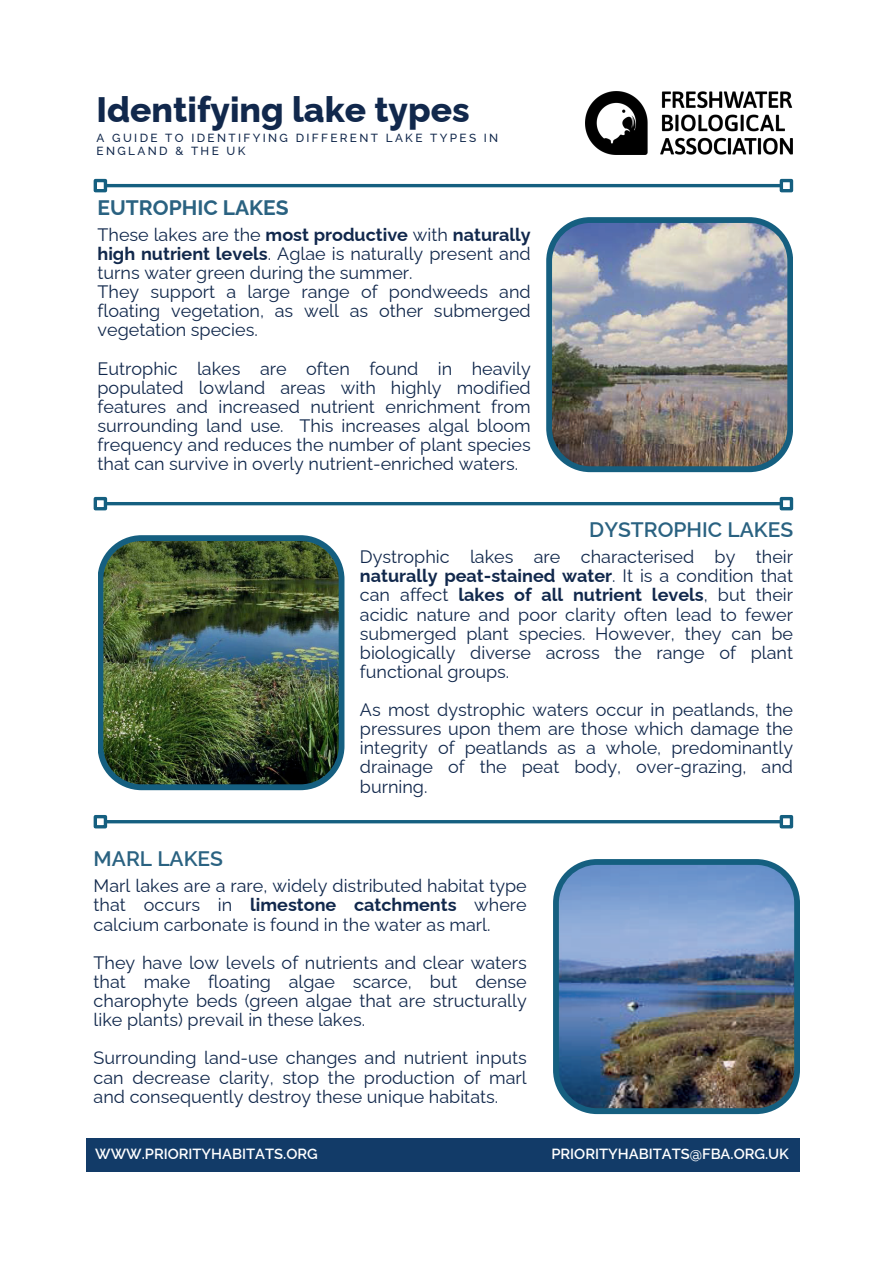
<style>
.page{position:relative;width:893px;height:1264px;background:#fff}
.page>*{position:absolute;margin:0;border:0;box-sizing:border-box;transform-origin:0 0}
.t1{font:800 35.25px "Raleway";color:#11284c}
.t2{font:600 21px "Raleway";color:#2a6281}
.t3{font:700 21px "Raleway";color:#2a6281}
.t4{font:18px/19px "Raleway";color:#11284c;text-align:justify}
.t5{font:600 14.7px "Raleway";color:#fff}
.t6{font:500 11.7px/12.6px "Raleway";letter-spacing:.2em;color:#11284c}
.s1{font-weight:700}
</style>
<div class="page">
<div style="left:87px;top:1138px;width:713px;height:33px;background:#123b68"></div>
<img style="left:586px;top:91px;width:206px;height:63px">
<img style="left:546px;top:217px;width:247px;height:255px">
<hr style="left:106px;top:184px;width:674px;height:3px;background:#155f80">
<div style="left:94px;top:179px;width:13px;height:13px;border:3px solid #155f80"></div>
<div style="left:779px;top:179px;width:14px;height:13px;border:3px solid #155f80"></div>
<hr style="left:106px;top:502px;width:674px;height:3px;background:#155f80">
<div style="left:94px;top:497px;width:13px;height:13px;border:3px solid #155f80"></div>
<div style="left:779px;top:497px;width:14px;height:13px;border:3px solid #155f80"></div>
<hr style="left:106px;top:820px;width:674px;height:3px;background:#155f80">
<div style="left:94px;top:815px;width:13px;height:13px;border:3px solid #155f80"></div>
<div style="left:779px;top:815px;width:14px;height:13px;border:3px solid #155f80"></div>
<img style="left:98px;top:535px;width:246px;height:255px">
<img style="left:553px;top:859px;width:247px;height:255px">
<h1 class="t1" style="left:97px;top:81px;width:374px">Identifying lake types</h1>
<p class="t6" style="left:97px;top:130px;width:403px">A GUIDE TO IDENTIFYING DIFFERENT LAKE TYPES IN<br>ENGLAND &amp; THE UK</p>
<p class="t3" style="left:97px;top:190px;width:193px">EUTROPHIC LAKES</p>
<p class="t4" style="left:97px;top:223px;width:434px;text-align:left">These lakes are the <span class="s1">most productive</span> with <span class="s1">naturally high nutrient levels</span>. Aglae is naturally present and turns water green during the summer.<br>They support a large range of pondweeds and floating vegetation, as well as other submerged vegetation species.</p>
<p class="t4" style="left:97px;top:357px;width:434px">Eutrophic lakes are often found in heavily populated lowland areas with highly modified features and increased nutrient enrichment from surrounding land use. This increases algal bloom frequency and reduces the number of plant species that can survive in overly nutrient-enriched waters.</p>
<p class="t2" style="left:94px;top:842px;width:131px">MARL LAKES</p>
<p class="t2" style="left:589px;top:512px;width:205px">DYSTROPHIC LAKES</p>
<p class="t4" style="left:360px;top:545px;width:434px">Dystrophic lakes are characterised by their <span class="s1">naturally peat-stained water</span>. It is a condition that can affect <span class="s1">lakes of all nutrient levels</span>, but their acidic nature and poor clarity often lead to fewer submerged plant species. However, they can be biologically diverse across the range of plant functional groups.</p>
<p class="t4" style="left:360px;top:698px;width:434px">As most dystrophic waters occur in peatlands, the pressures upon them are those which damage the integrity of peatlands as a whole, predominantly drainage of the peat body, over-grazing, and burning.</p>
<p class="t4" style="left:94px;top:874px;width:434px">Marl lakes are a rare, widely distributed habitat type that occurs in <span class="s1">limestone catchments</span> where calcium carbonate is found in the water as marl.</p>
<p class="t4" style="left:94px;top:950px;width:434px">They have low levels of nutrients and clear waters that make floating algae scarce, but dense charophyte beds (green algae that are structurally like plants) prevail in these lakes.</p>
<p class="t4" style="left:94px;top:1046px;width:434px">Surrounding land-use changes and nutrient inputs can decrease clarity, stop the production of marl and consequently destroy these unique habitats.</p>
<p class="t5" style="left:95px;top:1141px;width:224px">WWW.PRIORITYHABITATS.ORG</p>
<p class="t5" style="left:551px;top:1141px;width:239px">PRIORITYHABITATS@FBA.ORG.UK</p>
</div>
